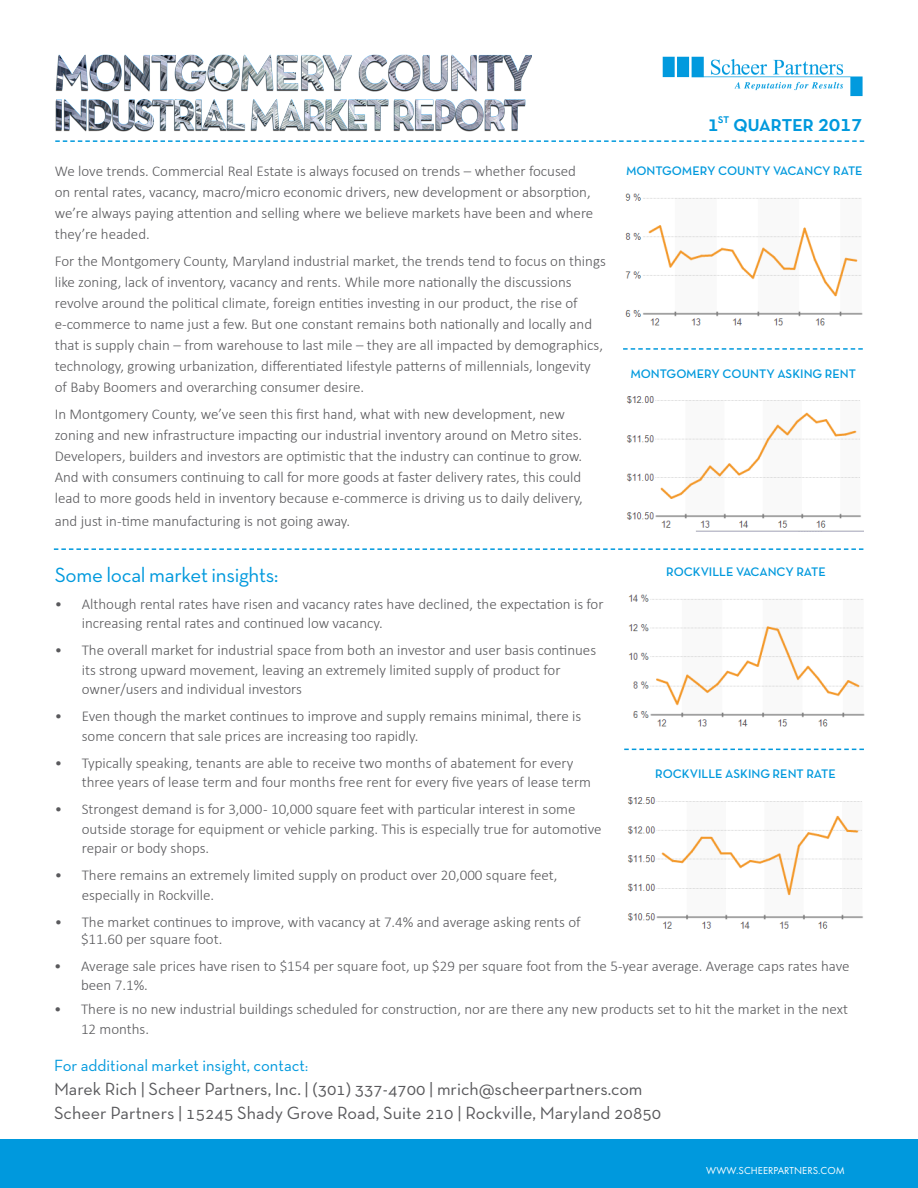
<style>
.page{position:relative;width:918px;height:1188px;background:#fff}
.page>*{position:absolute;margin:0;border:0;box-sizing:border-box;transform-origin:0 0}
.t1{font:23.25px "Neutra Text TF Demi SC";letter-spacing:-.02em;color:#09d}
.t2{font:21px "Neutra Text TF";letter-spacing:-.015em;color:#09d}
.t3{font:18px "Neutra Text TF";color:#59595c}
.t4{font:16.5px "Neutra Text TF";color:#09d}
.t5{font:300 15px/21px "Calibri";color:#59595c}
.t6{font:12.6px "Neutra Text TF Demi SC Alt";color:#09d}
.t7{font:10.5px "Futura PT";letter-spacing:.005em;color:#fff}
.s1{font-size:22.5px}
.s2{font-size:15px}
</style>
<div class="page">
<svg style="left:54px;top:548px;width:809px;height:2px"></svg>
<svg style="left:623px;top:348px;width:240px;height:2px"></svg>
<svg style="left:624px;top:749px;width:240px;height:1px"></svg>
<svg style="left:55px;top:140px;width:809px;height:2px"></svg>
<img style="left:55px;top:99px;width:471px;height:33px">
<img style="left:55px;top:54px;width:476px;height:38px">
<div style="left:0;top:1140px;width:918px;height:48px;background:#09d"></div>
<img style="left:662px;top:56px;width:201px;height:41px">
<img style="left:625px;top:193px;width:238px;height:133px">
<img style="left:628px;top:594px;width:237px;height:133px">
<img style="left:626px;top:396px;width:238px;height:135px">
<img style="left:627px;top:797px;width:236px;height:132px">
<p class="t5" style="left:55px;top:161px;width:540px">We love trends. Commercial Real Estate is always focused on trends – whether focused on rental rates, vacancy, macro/micro economic drivers, new development or absorption, we’re always paying attention and selling where we believe markets have been and where they’re headed.</p>
<p class="t5" style="left:55px;top:251px;width:553px">For the Montgomery County, Maryland industrial market, the trends tend to focus on things like zoning, lack of inventory, vacancy and rents. While more nationally the discussions revolve around the political climate, foreign entities investing in our product, the rise of e-commerce to name just a few. But one constant remains both nationally and locally and that is supply chain – from warehouse to last mile – they are all impacted by demographics, technology, growing urbanization, differentiated lifestyle patterns of millennials, longevity of Baby Boomers and overarching consumer desire.</p>
<p class="t5" style="left:55px;top:404px;width:530px">In Montgomery County, we’ve seen this first hand, what with new development, new zoning and new infrastructure impacting our industrial inventory around on Metro sites.<br>Developers, builders and investors are optimistic that the industry can continue to grow.<br>And with consumers continuing to call for more goods at faster delivery rates, this could lead to more goods held in inventory because e-commerce is driving us to daily delivery,</p>
<p class="t5" style="left:55px;top:510px;width:297px">and just in-time manufacturing is not going away.</p>
<p class="t1" style="left:708px;top:109px;width:157px"><span class="s1">1</span><sup>st</sup> quarter 2017</p>
<p class="t6" style="left:626px;top:163px;width:238px">MONTGOMERY COUNTY VACANCY RATE</p>
<p class="t6" style="left:630px;top:366px;width:227px">MONTGOMERY COUNTY ASKING RENT</p>
<p class="t2" style="left:55px;top:562px;width:225px">Some local market insights:</p>
<p class="t5" style="left:82px;top:594px;width:523px;line-height:19.5px;text-indent:-27px">• Although rental rates have risen and vacancy rates have declined, the expectation is for increasing rental rates and continued low vacancy.</p>
<p class="t5" style="left:82px;top:640px;width:516px;line-height:19.5px;text-indent:-27px">• The overall market for industrial space from both an investor and user basis continues its strong upward movement, leaving an extremely limited supply of product for owner/users and individual investors</p>
<p class="t5" style="left:82px;top:706px;width:501px;line-height:19.5px;text-indent:-27px">• Even though the market continues to improve and supply remains minimal, there is some concern that sale prices are increasing too rapidly.</p>
<p class="t5" style="left:82px;top:753px;width:511px;line-height:19.5px;text-indent:-27px">• Typically speaking, tenants are able to receive two months of abatement for every three years of lease term and four months free rent for every five years of lease term</p>
<p class="t5" style="left:82px;top:799px;width:521px;line-height:19.5px;text-indent:-27px">• Strongest demand is for 3,000 - 10,000 square feet with particular interest in some outside storage for equipment or vehicle parking. This is especially true for automotive repair or body shops.</p>
<p class="t5" style="left:82px;top:865px;width:477px;line-height:19.5px;text-indent:-27px">• There remains an extremely limited supply on product over 20,000 square feet, especially in Rockville.</p>
<p class="t5" style="left:81px;top:913px;width:501px;line-height:17.1px;text-indent:-26px">• The market continues to improve, with vacancy at 7.4% and average asking rents of $11.60 per square foot.</p>
<p class="t5" style="left:81px;top:956px;width:770px;line-height:19.5px;text-indent:-27px">• Average sale prices have risen to $154 per square foot, up $29 per square foot from the 5-year average. Average caps rates have been 7.1%.</p>
<p class="t5" style="left:81px;top:999px;width:769px;line-height:19.5px;text-indent:-27px">• There is no new industrial buildings scheduled for construction, nor are there any new products set to hit the market in the next<br>12 months.</p>
<p class="t4" style="left:54px;top:1056px;width:256px">For additional market insight, contact<span class="s2">:</span></p>
<p class="t3" style="left:54px;top:1078px;width:590px">Marek Rich | Scheer Partners, Inc. | (301) 337-4700 | mrich@scheerpartners.com</p>
<p class="t3" style="left:54px;top:1102px;width:609px">Scheer Partners | 15245 Shady Grove Road, Suite 210 | Rockville, Maryland 20850</p>
<p class="t6" style="left:666px;top:564px;width:161px">ROCKVILLE VACANCY RATE</p>
<p class="t6" style="left:655px;top:766px;width:182px">ROCKVILLE ASKING RENT RATE</p>
<p class="t7" style="left:706px;top:1164px;width:140px">WWW.SCHEERPARTNERS.COM</p>
</div>
